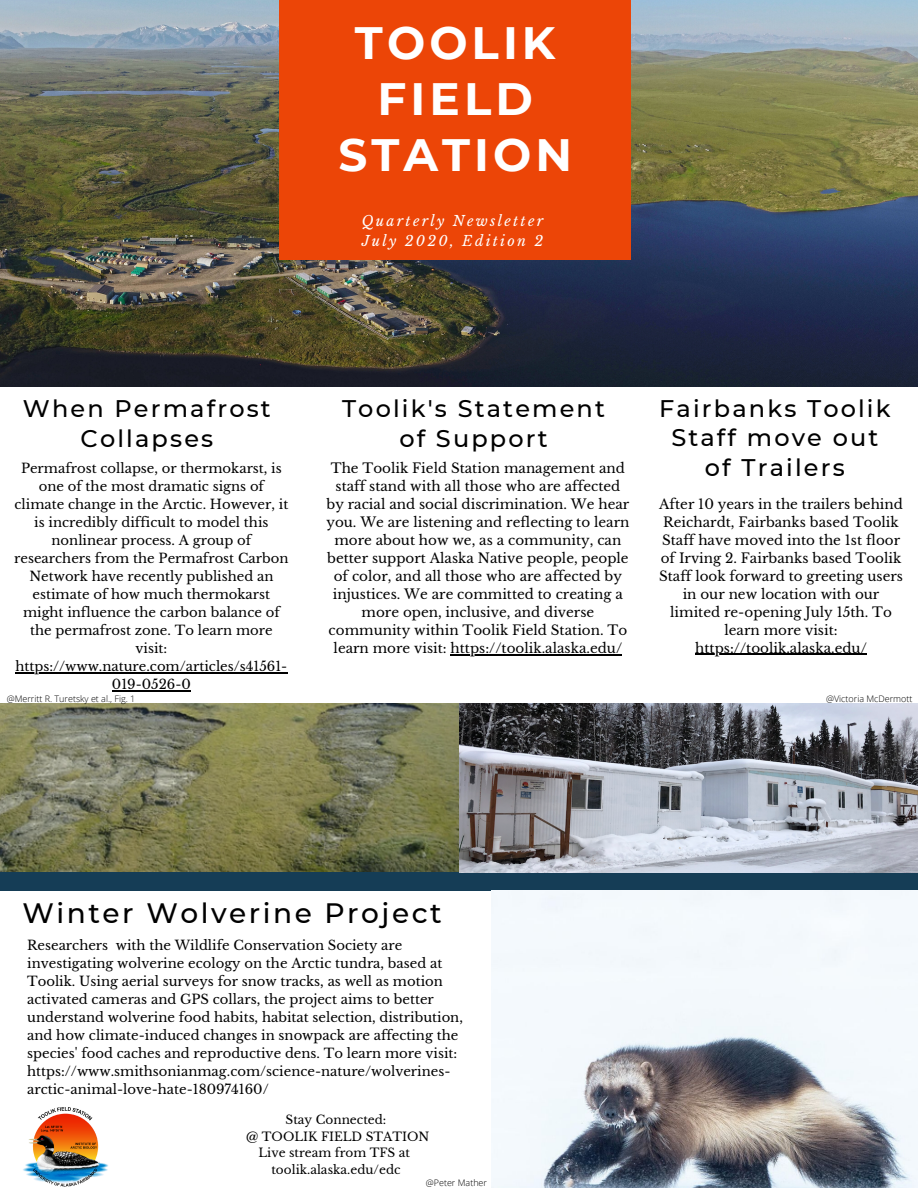
<style>
.page{position:relative;width:918px;height:1188px;background:#fff}
.page>*{position:absolute;margin:0;border:0;box-sizing:border-box;transform-origin:0 0}
.t1{font:700 45.3px/55.8px "Montserrat";letter-spacing:.09em;color:#fff;text-align:center}
.t2{font:500 28.05px "Montserrat";letter-spacing:.09em;color:#000}
.t3{font:500 24px/29.5px "Montserrat";letter-spacing:.09em;color:#000;text-align:center}
.t4{font:italic 14.1px/19.2px "Libre Baskerville";letter-spacing:.16em;color:#fff}
.t5{font:13.5px/18px "Libre Baskerville";color:#000;text-align:center}
.t6{font:13.2px/18px "Libre Baskerville";color:#000;text-align:center}
.t7{font:12px/16.5px "Libre Baskerville";color:#000;text-align:center}
.t8{font:300 9px "Open Sans";color:#000}
</style>
<div class="page">
<img style="left:0;top:704px;width:918px;height:169px">
<img style="left:0;top:0;width:918px;height:387px">
<div style="left:280px;top:0;width:351px;height:260px;background:#ec4507"></div>
<div style="left:0;top:873px;width:918px;height:18px;background:#153d56"></div>
<img style="left:491px;top:891px;width:427px;height:297px">
<img style="left:23px;top:1107px;width:86px;height:80px">
<hr style="left:451px;top:654px;width:171px;height:1px;background:#000">
<hr style="left:15px;top:672px;width:272px;height:2px;background:#000">
<hr style="left:112px;top:690px;width:79px;height:2px;background:#000">
<hr style="left:695px;top:654px;width:172px;height:1px;background:#000">
<h1 class="t1" style="left:338px;top:15px;width:235px">TOOLIK<br>FIELD<br>STATION</h1>
<p class="t4" style="left:362px;top:212px;width:183px">Quarterly Newsletter<br>July 2020, Edition 2</p>
<h3 class="t3" style="left:23px;top:393px;width:249px">When Permafrost<br>Collapses</h3>
<p class="t6" style="left:14px;top:460px;width:276px">Permafrost collapse, or thermokarst, is one of the most dramatic signs of climate change in the Arctic. However, it is incredibly difficult to model this nonlinear process. A group of researchers from the Permafrost Carbon<br>Network have recently published an estimate of how much thermokarst might influence the carbon balance of the permafrost zone. To learn more visit: https://www.nature.com/articles/s41561-<br>019-0526-0</p>
<h3 class="t3" style="left:342px;top:393px;width:264px">Toolik's Statement of Support</h3>
<p class="t5" style="left:326px;top:459px;width:305px">The Toolik Field Station management and staff stand with all those who are affected by racial and social discrimination. We hear you. We are listening and reflecting to learn more about how we, as a community, can better support Alaska Native people, people of color, and all those who are affected by injustices. We are committed to creating a more open, inclusive, and diverse community within Toolik Field Station. To learn more visit: https://toolik.alaska.edu/</p>
<h3 class="t3" style="left:659px;top:393px;width:233px">Fairbanks Toolik<br>Staff move out of Trailers</h3>
<p class="t5" style="left:659px;top:495px;width:246px">After 10 years in the trailers behind<br>Reichardt, Fairbanks based Toolik<br>Staff have moved into the 1st floor of Irving 2. Fairbanks based Toolik<br>Staff look forward to greeting users in our new location with our limited re-opening July 15th. To learn more visit: https://toolik.alaska.edu/</p>
<p class="t8" style="left:7px;top:693px;width:130px">@Merritt R. Turetsky et al., Fig. 1</p>
<p class="t8" style="left:826px;top:692px;width:88px">@Victoria McDermott</p>
<h2 class="t2" style="left:22px;top:895px;width:421px">Winter Wolverine Project</h2>
<p class="t6" style="left:27px;top:936px;width:437px;text-align:left">Researchers with the Wildlife Conservation Society are investigating wolverine ecology on the Arctic tundra, based at Toolik. Using aerial surveys for snow tracks, as well as motion activated cameras and GPS collars, the project aims to better understand wolverine food habits, habitat selection, distribution, and how climate-induced changes in snowpack are affecting the species' food caches and reproductive dens. To learn more visit: https://www.smithsonianmag.com/science-nature/wolverines&shy;arctic-animal-love-hate-180974160/</p>
<p class="t7" style="left:246px;top:1112px;width:185px">Stay Connected:<br>@ TOOLIK FIELD STATION<br>Live stream from TFS at toolik.alaska.edu/edc</p>
<p class="t8" style="left:426px;top:1177px;width:63px">@Peter Mather</p>
</div>
